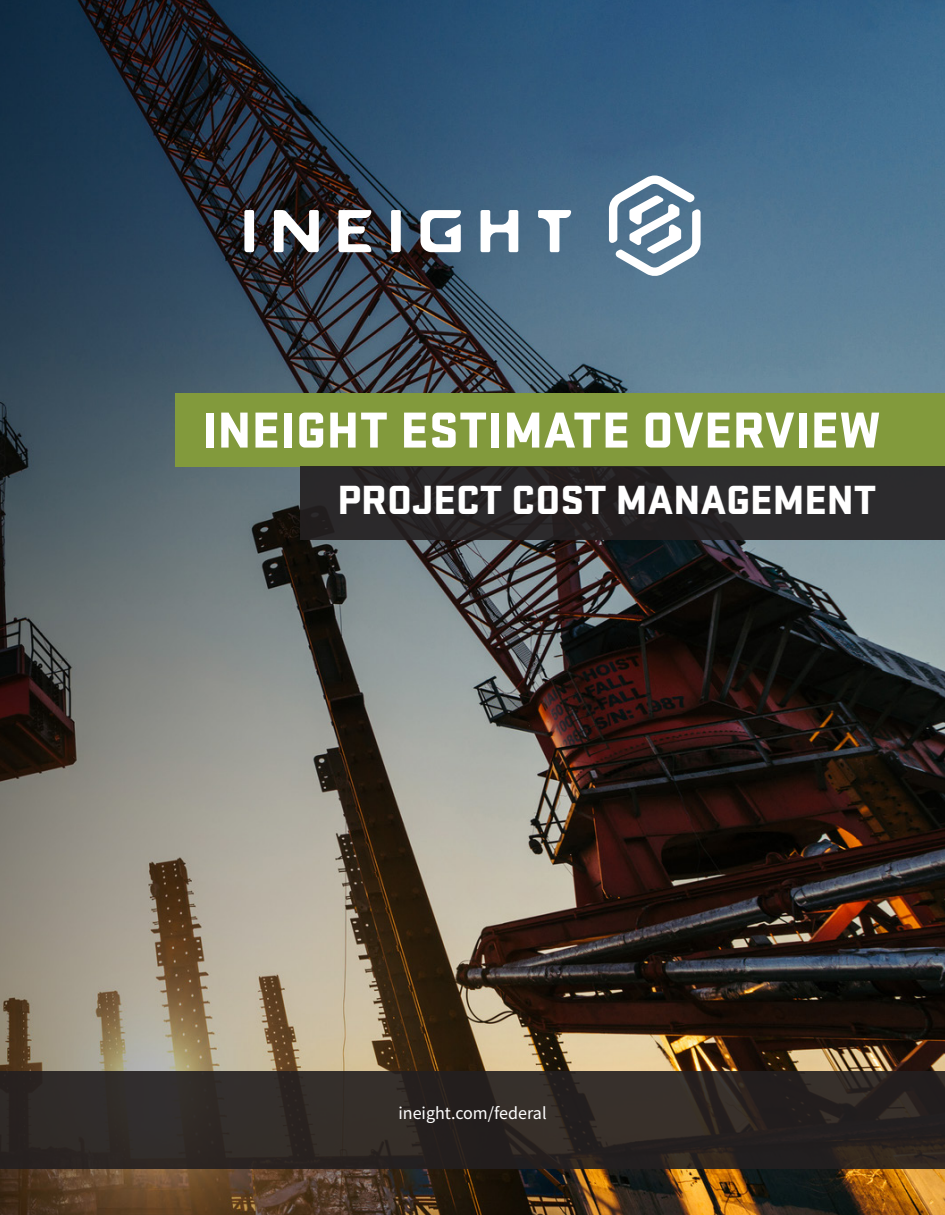
<style>
.page{position:relative;width:945px;height:1215px;background:#fff}
.page>*{position:absolute;margin:0;border:0;box-sizing:border-box;transform-origin:0 0}
.t1{font:900 52.5px "Stratum No 1";letter-spacing:.01em;color:#fff}
.t2{font:900 42px "Stratum No 1";color:#fff}
.t3{font:18px "Source Sans Pro";color:#fff}
</style>
<div class="page">
<img style="left:0;top:0;width:945px;height:1215px">
<div style="left:176px;top:393px;width:769px;height:73px;background:#829a3c"></div>
<div style="left:0;top:1072px;width:945px;height:97px;background:linear-gradient(to right,#302b28,#292320)"></div>
<div style="left:301px;top:467px;width:644px;height:73px;background:linear-gradient(to right,#252223,#2b2a2c)"></div>
<svg style="left:244px;top:176px;width:457px;height:100px"></svg>
<p class="t1" style="left:202px;top:412px;width:680px">INEIGHT ESTIMATE OVERVIEW</p>
<p class="t2" style="left:337px;top:486px;width:541px">PROJECT COST MANAGEMENT</p>
<p class="t3" style="left:398px;top:1106px;width:150px">ineight.com/federal</p>
</div>
